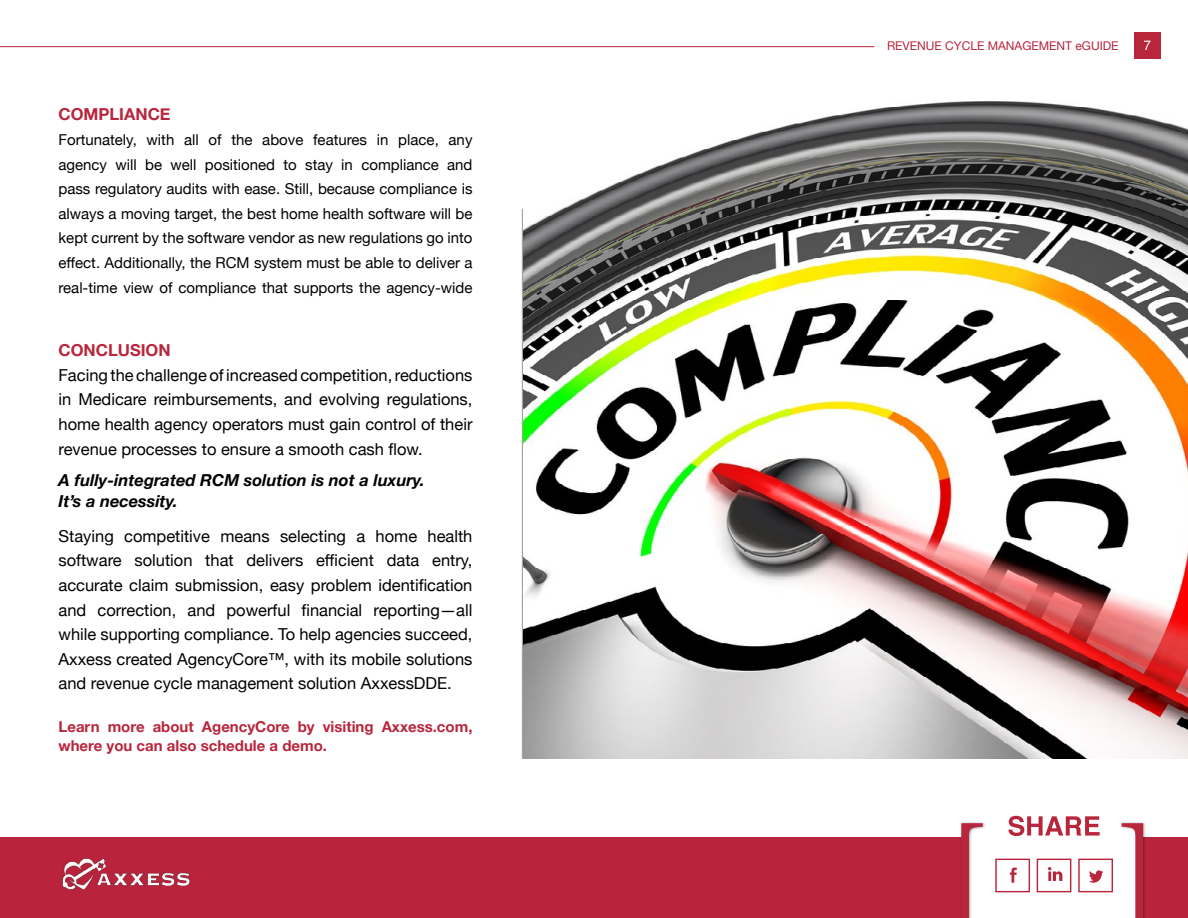
<style>
.page{position:relative;width:1188px;height:918px;background:#fff}
.page>*{position:absolute;margin:0;border:0;box-sizing:border-box;transform-origin:0 0}
.t1{font:126px "Minion Pro";color:#b8263c}
.t2{font:16.5px/24.6px "Helvetica Neue";color:#000;text-align:justify}
.t3{font:italic 700 16.5px/21.6px "Helvetica Neue";color:#000}
.t4{font:700 16.5px "Helvetica Neue";color:#b8263c}
.t5{font:15px/24.6px "Helvetica Neue";color:#000;text-align:justify}
.t6{font:700 15px/18.6px "Helvetica Neue";color:#b8263c}
.t7{font:12px "Helvetica Neue";color:#b8263c}
</style>
<div class="page">
<img style="left:524px;top:101px;width:664px;height:658px">
<div style="left:0;top:837px;width:1188px;height:81px;background:#b9243c"></div>
<svg style="left:1008px;top:816px;width:92px;height:6px"></svg>
<div style="left:960px;top:822px;width:186px;height:96px;background:#000;opacity:.4"></div>
<img style="left:62px;top:858px;width:128px;height:32px">
<div style="left:995px;top:859px;width:35px;height:33px;background:#fff;border:1px solid #b9243c"></div>
<svg style="left:1010px;top:868px;width:7px;height:15px"></svg>
<div style="left:1037px;top:859px;width:34px;height:33px;background:#fff;border:1px solid #b8263c"></div>
<svg style="left:1048px;top:867px;width:14px;height:14px"></svg>
<div style="left:1078px;top:859px;width:35px;height:33px;background:#fff;border:1px solid #b8263c"></div>
<svg style="left:1089px;top:870px;width:14px;height:13px"></svg>
<hr style="left:522px;top:209px;width:1px;height:550px;background:#939598">
<div style="left:1134px;top:32px;width:27px;height:27px;background:#b8263c"></div>
<hr style="left:0;top:46px;width:874px;height:1px;background:#b8263c">
<svg style="left:1144px;top:41px;width:6px;height:9px"></svg>
<p class="t4" style="left:58px;top:102px;width:114px">COMPLIANCE</p>
<p class="t5" style="left:58px;top:128px;width:416px">Fortunately, with all of the above features in place, any agency will be well positioned to stay in compliance and pass regulatory audits with ease. Still, because compliance is always a moving target, the best home health software will be kept current by the software vendor as new regulations go into effect. Additionally, the RCM system must be able to deliver a real-time view of compliance that supports the agency-wide</p>
<p class="t4" style="left:58px;top:337px;width:114px">CONCLUSION</p>
<p class="t2" style="left:58px;top:364px;width:416px">Facing the challenge of increased competition, reductions in Medicare reimbursements, and evolving regulations, home health agency operators must gain control of their revenue processes to ensure a smooth cash flow.</p>
<p class="t3" style="left:58px;top:470px;width:368px">A fully-integrated RCM solution is not a luxury.<br>It’s a necessity.</p>
<p class="t2" style="left:58px;top:524px;width:416px">Staying competitive means selecting a home health software solution that delivers efficient data entry, accurate claim submission, easy problem identification and correction, and powerful financial reporting—all while supporting compliance. To help agencies succeed, Axxess created AgencyCore™, with its mobile solutions and revenue cycle management solution AxxessDDE.</p>
<p class="t6" style="left:58px;top:718px;width:416px">Learn more about AgencyCore by visiting Axxess.com, where you can also schedule a demo.</p>
<p class="t7" style="left:887px;top:37px;width:233px">REVENUE CYCLE MANAGEMENT eGUIDE</p>
<h1 class="t1" style="left:946px;top:787px;width:213px">[ ]</h1>
</div>
